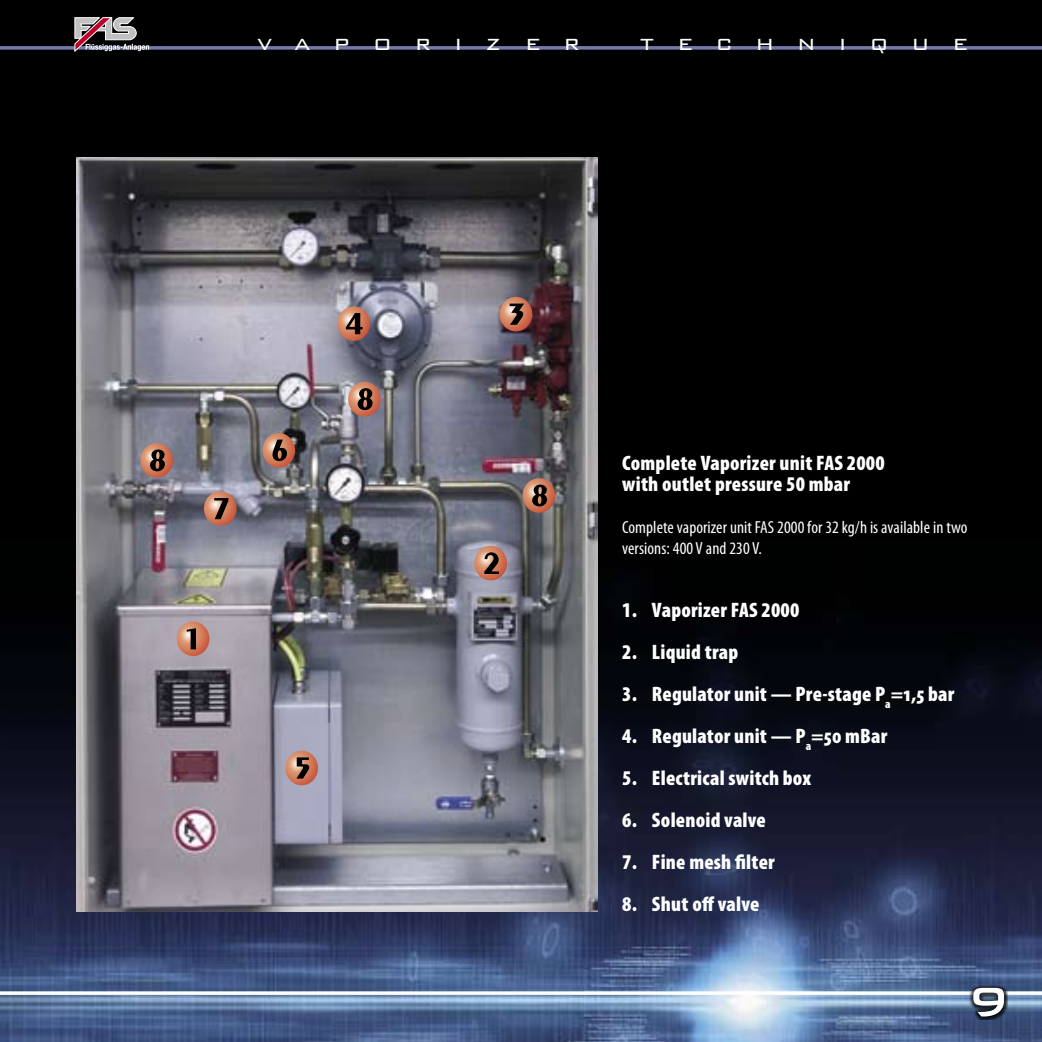
<style>
.page{position:relative;width:1042px;height:1042px;background:#000}
.page>*{position:absolute;margin:0;border:0;box-sizing:border-box;transform-origin:0 0}
.t1{font:54.25px "Bank Gothic Medium C";color:#fff}
.t2{font:26.25px "Bank Gothic Light C";letter-spacing:.9em;color:#fff}
.t3{font:900 condensed 21px/21px "Myriad Pro";letter-spacing:.01em;color:#fff}
.t4{font:condensed 17.5px/21px "Myriad Pro";letter-spacing:.005em;color:#fff}
</style>
<div class="page">
<img style="left:0;top:617px;width:1042px;height:425px">
<img style="left:76px;top:157px;width:522px;height:754px">
<svg style="left:177px;top:621px;width:32px;height:35px"></svg>
<svg style="left:474px;top:546px;width:33px;height:34px"></svg>
<svg style="left:500px;top:297px;width:32px;height:34px"></svg>
<svg style="left:337px;top:306px;width:33px;height:35px"></svg>
<svg style="left:285px;top:751px;width:33px;height:34px"></svg>
<svg style="left:262px;top:433px;width:33px;height:35px"></svg>
<svg style="left:204px;top:491px;width:33px;height:35px"></svg>
<svg style="left:140px;top:443px;width:33px;height:35px"></svg>
<svg style="left:348px;top:382px;width:33px;height:34px"></svg>
<svg style="left:522px;top:478px;width:33px;height:35px"></svg>
<svg style="left:0;top:46px;width:1042px;height:4px;background:#656a93"></svg>
<svg style="left:0;top:991px;width:1042px;height:4px;background:#ebeef3"></svg>
<div style="left:968px;top:982px;width:39px;height:37px;background:#000;opacity:.8"></div>
<svg style="left:74px;top:17px;width:75px;height:35px"></svg>
<p class="t2" style="left:257px;top:29px;width:324px">vaporizer</p>
<p class="t2" style="left:640px;top:29px;width:329px">technique</p>
<p class="t3" style="left:622px;top:452px;width:264px">Complete Vaporizer unit FAS 2000 with outlet pressure 50 mbar</p>
<p class="t4" style="left:622px;top:516px;width:347px">Complete vaporizer unit FAS 2000 for 32 kg/h is available in two versions: 400 V and 230 V.</p>
<p class="t3" style="left:622px;top:599px;width:179px">1. Vaporizer FAS 2000</p>
<p class="t3" style="left:622px;top:641px;width:118px">2. Liquid trap</p>
<p class="t3" style="left:622px;top:683px;width:334px">3. Regulator unit — Pre-stage P<sub>a</sub>=1,5 bar</p>
<p class="t3" style="left:622px;top:725px;width:267px">4. Regulator unit — P<sub>a</sub>=50 mBar</p>
<p class="t3" style="left:622px;top:767px;width:190px">5. Electrical switch box</p>
<p class="t3" style="left:622px;top:809px;width:145px">6. Solenoid valve</p>
<p class="t3" style="left:622px;top:851px;width:154px">7. Fine mesh filter</p>
<p class="t3" style="left:622px;top:893px;width:139px">8. Shut off valve</p>
<h1 class="t1" style="left:967px;top:972px;width:43px">9</h1>
</div>
